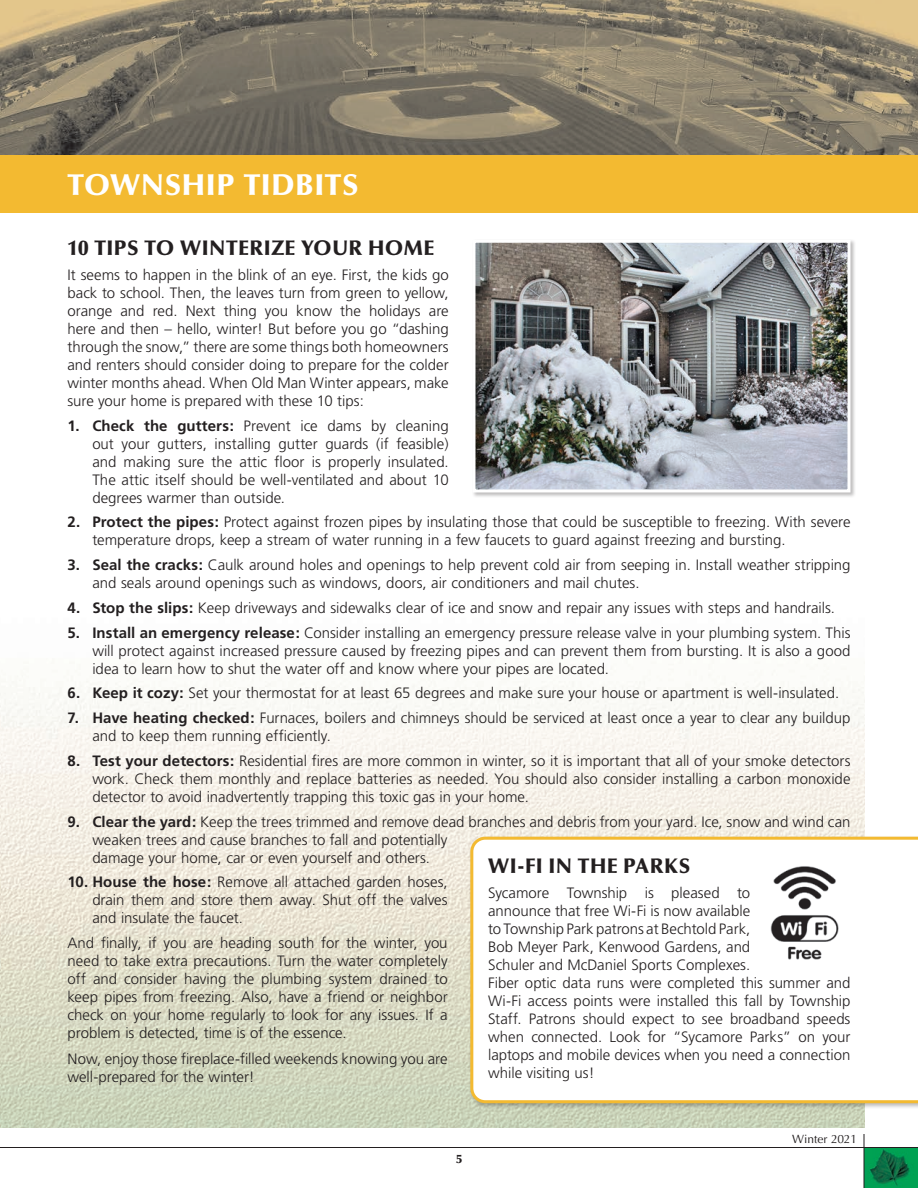
<style>
.page{position:relative;width:918px;height:1188px;background:#fff}
.page>*{position:absolute;margin:0;border:0;box-sizing:border-box;transform-origin:0 0}
.t1{font:900 30px "Optima";letter-spacing:.02em;color:#fff}
.t2{font:900 21px "Optima";letter-spacing:.02em;color:#231f20}
.t3{font:300 15px/18px "Frutiger";color:#231f20;text-align:justify}
.t4{font:12px "Optima";color:#231f20}
.t5{font:900 12px "Optima";color:#231f20}
.s1{font-weight:700}
</style>
<div class="page">
<img style="left:865px;top:1148px;width:53px;height:40px">
<hr style="left:864px;top:1134px;width:1px;height:54px;background:#231f20">
<hr style="left:0;top:1147px;width:918px;height:1px;background:#231f20">
<img style="left:0;top:212px;width:864px;height:915px">
<svg style="left:1px;top:0;width:917px;height:155px;background:#857c6a"></svg>
<hr style="left:0;top:0;width:1px;height:177px;background:#231f20">
<div style="left:0;top:155px;width:918px;height:57px;background:#f3ba31"></div>
<div style="left:471px;top:239px;width:385px;height:259px;background:#231f20;opacity:.3"></div>
<img style="left:477px;top:244px;width:370px;height:244px">
<div style="left:473px;top:240px;width:378px;height:252px;border:3px solid #fff"></div>
<svg style="left:469px;top:835px;width:449px;height:270px"></svg>
<img style="left:761px;top:863px;width:86px;height:99px">
<h1 class="t1" style="left:68px;top:167px;width:293px">TOWNSHIP TIDBITS</h1>
<h2 class="t2" style="left:68px;top:236px;width:368px">10 TIPS TO WINTERIZE YOUR HOME</h2>
<p class="t3" style="left:68px;top:266px;width:383px">It seems to happen in the blink of an eye. First, the kids go back to school. Then, the leaves turn from green to yellow, orange and red. Next thing you know the holidays are here and then – hello, winter! But before you go “dashing through the snow,” there are some things both homeowners and renters should consider doing to prepare for the colder winter months ahead. When Old Man Winter appears, make sure your home is prepared with these 10 tips:</p>
<p class="t3" style="left:92px;top:417px;width:358px;text-indent:-25px"><span class="s1">1. Check the gutters:</span> Prevent ice dams by cleaning out your gutters, installing gutter guards (if feasible) and making sure the attic floor is properly insulated.<br>The attic itself should be well-ventilated and about 10 degrees warmer than outside.</p>
<p class="t3" style="left:92px;top:513px;width:760px;text-indent:-25px"><span class="s1">2. Protect the pipes:</span> Protect against frozen pipes by insulating those that could be susceptible to freezing. With severe temperature drops, keep a stream of water running in a few faucets to guard against freezing and bursting.</p>
<p class="t3" style="left:92px;top:556px;width:760px;text-indent:-25px"><span class="s1">3. Seal the cracks:</span> Caulk around holes and openings to help prevent cold air from seeping in. Install weather stripping and seals around openings such as windows, doors, air conditioners and mail chutes.</p>
<p class="t3" style="left:68px;top:599px;width:769px"><span class="s1">4. Stop the slips:</span> Keep driveways and sidewalks clear of ice and snow and repair any issues with steps and handrails.</p>
<p class="t3" style="left:92px;top:624px;width:760px;text-indent:-25px"><span class="s1">5. Install an emergency release:</span> Consider installing an emergency pressure release valve in your plumbing system. This will protect against increased pressure caused by freezing pipes and can prevent them from bursting. It is also a good idea to learn how to shut the water off and know where your pipes are located.</p>
<p class="t3" style="left:68px;top:684px;width:773px"><span class="s1">6. Keep it cozy:</span> Set your thermostat for at least 65 degrees and make sure your house or apartment is well-insulated.</p>
<p class="t3" style="left:92px;top:709px;width:760px;text-indent:-25px"><span class="s1">7. Have heating checked:</span> Furnaces, boilers and chimneys should be serviced at least once a year to clear any buildup and to keep them running efficiently.</p>
<p class="t3" style="left:92px;top:752px;width:760px;text-indent:-25px"><span class="s1">8. Test your detectors:</span> Residential fires are more common in winter, so it is important that all of your smoke detectors work. Check them monthly and replace batteries as needed. You should also consider installing a carbon monoxide detector to avoid inadvertently trapping this toxic gas in your home.</p>
<p class="t3" style="left:92px;top:813px;width:760px;text-align:left;text-indent:-25px"><span class="s1">9. Clear the yard:</span> Keep the trees trimmed and remove dead branches and debris from your yard. Ice, snow and wind can weaken trees and cause branches to fall and potentially<br>damage your home, car or even yourself and others.</p>
<p class="t3" style="left:92px;top:873px;width:357px;text-indent:-25px"><span class="s1">10. House the hose:</span> Remove all attached garden hoses, drain them and store them away. Shut off the valves and insulate the faucet.</p>
<p class="t3" style="left:68px;top:934px;width:382px">And finally, if you are heading south for the winter, you need to take extra precautions. Turn the water completely off and consider having the plumbing system drained to keep pipes from freezing. Also, have a friend or neighbor check on your home regularly to look for any issues. If a problem is detected, time is of the essence.</p>
<p class="t3" style="left:68px;top:1050px;width:382px">Now, enjoy those fireplace-filled weekends knowing you are well-prepared for the winter!</p>
<h2 class="t2" style="left:488px;top:854px;width:204px">WI-FI IN THE PARKS</h2>
<p class="t3" style="left:488px;top:884px;width:364px;text-align:left">Sycamore Township is pleased to<br>announce that free Wi-Fi is now available<br>to Township Park patrons at Bechtold Park,<br>Bob Meyer Park, Kenwood Gardens, and<br>Schuler and McDaniel Sports Complexes.<br>Fiber optic data runs were completed this summer and Wi-Fi access points were installed this fall by Township Staff. Patrons should expect to see broadband speeds when connected. Look for “Sycamore Parks” on your laptops and mobile devices when you need a connection while visiting us!</p>
<p class="t5" style="left:456px;top:1152px;width:7px">5</p>
<p class="t4" style="left:792px;top:1132px;width:67px">Winter 2021</p>
</div>
